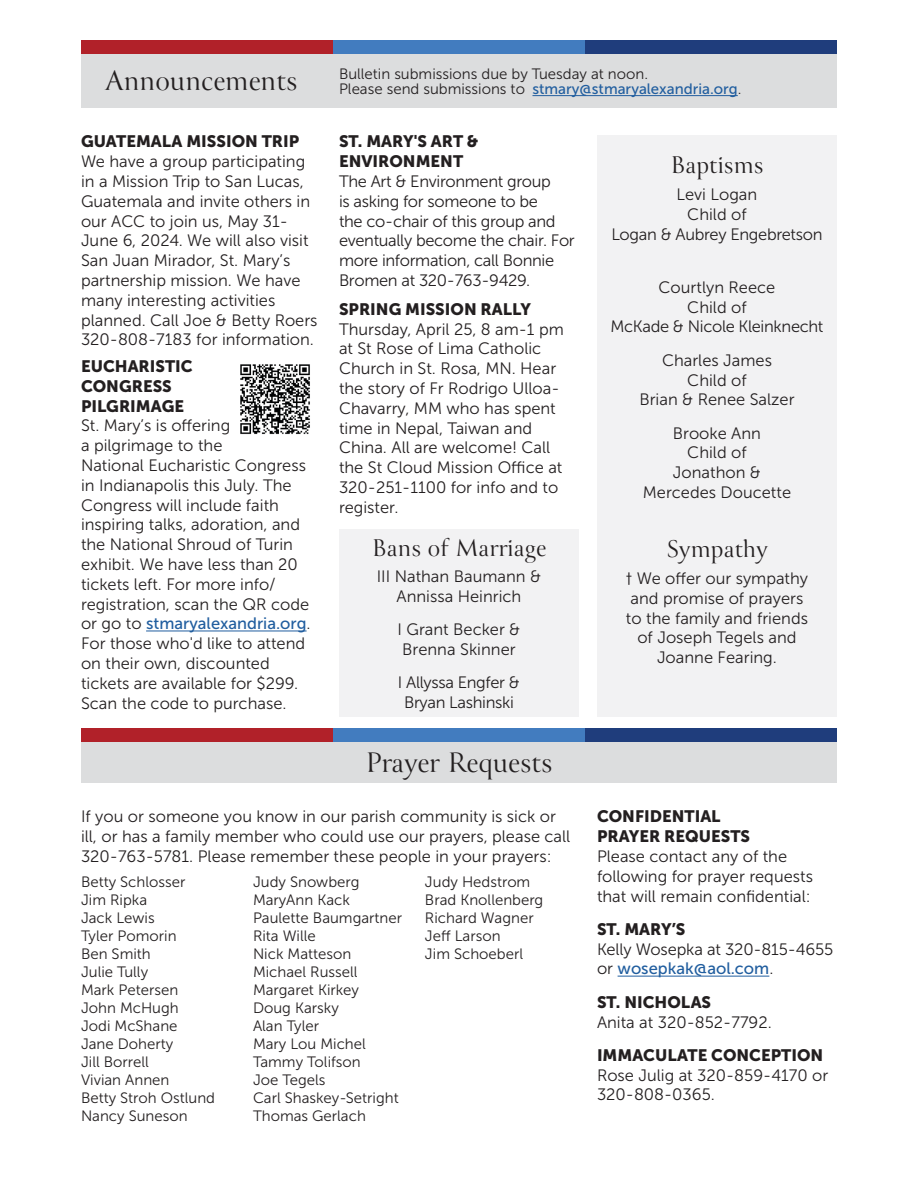
<style>
.page{position:relative;width:918px;height:1188px;background:#fff}
.page>*{position:absolute;margin:0;border:0;box-sizing:border-box;transform-origin:0 0}
.main_page_box_headers_box{font:31.5px "Canto Pen";color:#231f20}
.text{font:27px "Canto Pen";color:#231f20}
.table_text{font:16.5px/19.8px "Museo Sans 300";color:#231f20}
.text-2{font:16.5px/19.8px "Museo Sans 300";color:#231f20}
.table_text-2{font:16.5px/19.8px "Museo Sans 300";letter-spacing:-.02em;color:#231f20}
.text-3{font:16.5px/19.8px "Museo Sans 300";letter-spacing:-.02em;color:#231f20;text-align:center}
.t1{font:16.5px/19.8px "Museo Sans 900";color:#231f20}
.prayer_corner_names{font:15px/18px "Museo Sans 300";color:#231f20}
.main_page_box_headers_box-2{font:15px/15px "Museo Sans 300";color:#231f20}
.s1{font-family:"Museo Sans 500";color:#215e9f}
.s2{font-family:"Museo Sans 900"}
</style>
<div class="page">
<hr style="left:146px;top:631px;width:161px;height:1px;background:#215e9f">
<div style="left:81px;top:54px;width:756px;height:54px;background:#dcddde"></div>
<hr style="left:532px;top:95px;width:206px;height:1px;background:#215e9f">
<div style="left:81px;top:40px;width:252px;height:14px;background:#b12129"></div>
<div style="left:333px;top:40px;width:252px;height:14px;background:#427cbf"></div>
<div style="left:585px;top:40px;width:252px;height:14px;background:#1f3d7c"></div>
<div style="left:597px;top:135px;width:240px;height:582px;background:#f2f2f3"></div>
<div style="left:81px;top:742px;width:756px;height:41px;background:#dcddde"></div>
<div style="left:81px;top:728px;width:252px;height:14px;background:#b12129"></div>
<div style="left:333px;top:728px;width:252px;height:14px;background:#427cbf"></div>
<div style="left:585px;top:728px;width:252px;height:14px;background:#1f3d7c"></div>
<hr style="left:618px;top:976px;width:151px;height:1px;background:#215e9f">
<img style="left:240px;top:364px;width:70px;height:71px">
<div style="left:339px;top:529px;width:240px;height:188px;background:#f2f2f3"></div>
<p class="main_page_box_headers_box" style="left:105px;top:61px;width:194px">Announcements</p>
<p class="main_page_box_headers_box-2" style="left:339px;top:67px;width:404px">Bulletin submissions due by Tuesday at noon.<br>Please send submissions to <span class="s1">stmary@stmaryalexandria.org</span>.</p>
<p class="table_text" style="left:81px;top:132px;width:238px"><span class="s2">GUATEMALA MISSION TRIP<br></span>We have a group participating in a Mission Trip to San Lucas,<br>Guatemala and invite others in our ACC to join us, May 31-<br>June 6, 2024. We will also visit<br>San Juan Mirador, St. Mary’s partnership mission. We have many interesting activities planned. Call Joe &amp; Betty Roers<br>320-808-7183 for information.</p>
<p class="table_text" style="left:81px;top:356px;width:231px"><span class="s2">EUCHARISTIC<br>CONGRESS<br>PILGRIMAGE<br></span>St. Mary’s is offering<br>a pilgrimage to the<br>National Eucharistic Congress in Indianapolis this July. The<br>Congress will include faith inspiring talks, adoration, and the National Shroud of Turin exhibit. We have less than 20 tickets left. For more info/ registration, scan the QR code or go to <span class="s1">stmaryalexandria.org</span>.<br>For those who'd like to attend on their own, discounted tickets are available for $299.<br>Scan the code to purchase.</p>
<p class="table_text-2" style="left:339px;top:132px;width:237px"><span class="s2">ST. MARY'S ART &amp;<br>ENVIRONMENT<br></span>The Art &amp; Environment group<br>is asking for someone to be<br>the co-chair of this group and eventually become the chair. For more information, call Bonnie<br>Bromen at 320-763-9429.</p>
<p class="table_text" style="left:339px;top:299px;width:226px"><span class="s2">SPRING MISSION RALLY<br></span>Thursday, April 25, 8 am-1 pm at St Rose of Lima Catholic<br>Church in St. Rosa, MN. Hear the story of Fr Rodrigo Ulloa-<br>Chavarry, MM who has spent time in Nepal, Taiwan and<br>China. All are welcome! Call the St Cloud Mission Office at<br>320-251-1100 for info and to register.</p>
<p class="text" style="left:372px;top:531px;width:176px">Bans of Marriage</p>
<p class="text-2" style="left:377px;top:567px;width:166px;text-align:center">III Nathan Baumann &amp;<br>Annissa Heinrich</p>
<p class="text-2" style="left:398px;top:620px;width:124px">I Grant Becker &amp;<br>Brenna Skinner</p>
<p class="text-3" style="left:398px;top:673px;width:124px">I Allyssa Engfer &amp;<br>Bryan Lashinski</p>
<p class="main_page_box_headers_box" style="left:366px;top:743px;width:188px">Prayer Requests</p>
<p class="text-2" style="left:81px;top:807px;width:491px">If you or someone you know in our parish community is sick or ill, or has a family member who could use our prayers, please call<br>320-763-5781. Please remember these people in your prayers:</p>
<p class="prayer_corner_names" style="left:81px;top:873px;width:106px">Betty Schlosser</p>
<p class="prayer_corner_names" style="left:81px;top:891px;width:68px">Jim Ripka</p>
<p class="prayer_corner_names" style="left:81px;top:909px;width:75px">Jack Lewis</p>
<p class="prayer_corner_names" style="left:81px;top:927px;width:97px">Tyler Pomorin</p>
<p class="prayer_corner_names" style="left:81px;top:945px;width:71px">Ben Smith</p>
<p class="prayer_corner_names" style="left:81px;top:963px;width:69px">Julie Tully</p>
<p class="prayer_corner_names" style="left:81px;top:981px;width:99px">Mark Petersen</p>
<p class="prayer_corner_names" style="left:81px;top:999px;width:99px">John McHugh</p>
<p class="prayer_corner_names" style="left:81px;top:1017px;width:98px">Jodi McShane</p>
<p class="prayer_corner_names" style="left:81px;top:1035px;width:94px">Jane Doherty</p>
<p class="prayer_corner_names" style="left:81px;top:1053px;width:69px">Jill Borrell</p>
<p class="prayer_corner_names" style="left:81px;top:1071px;width:90px">Vivian Annen</p>
<p class="prayer_corner_names" style="left:81px;top:1089px;width:136px">Betty Stroh Ostlund</p>
<p class="prayer_corner_names" style="left:81px;top:1107px;width:108px">Nancy Suneson</p>
<p class="prayer_corner_names" style="left:253px;top:873px;width:108px">Judy Snowberg</p>
<p class="prayer_corner_names" style="left:253px;top:891px;width:98px">MaryAnn Kack</p>
<p class="prayer_corner_names" style="left:253px;top:909px;width:151px">Paulette Baumgartner</p>
<p class="prayer_corner_names" style="left:253px;top:927px;width:64px">Rita Wille</p>
<p class="prayer_corner_names" style="left:253px;top:945px;width:100px">Nick Matteson</p>
<p class="prayer_corner_names" style="left:253px;top:963px;width:106px">Michael Russell</p>
<p class="prayer_corner_names" style="left:253px;top:981px;width:108px">Margaret Kirkey</p>
<p class="prayer_corner_names" style="left:253px;top:999px;width:87px">Doug Karsky<br>Alan Tyler</p>
<p class="prayer_corner_names" style="left:253px;top:1035px;width:114px">Mary Lou Michel</p>
<p class="prayer_corner_names" style="left:253px;top:1053px;width:109px">Tammy Tolifson</p>
<p class="prayer_corner_names" style="left:253px;top:1071px;width:74px">Joe Tegels</p>
<p class="prayer_corner_names" style="left:253px;top:1089px;width:147px">Carl Shaskey-Setright</p>
<p class="prayer_corner_names" style="left:253px;top:1107px;width:114px">Thomas Gerlach</p>
<p class="prayer_corner_names" style="left:425px;top:873px;width:107px">Judy Hedstrom</p>
<p class="prayer_corner_names" style="left:425px;top:891px;width:120px">Brad Knollenberg</p>
<p class="prayer_corner_names" style="left:425px;top:909px;width:110px">Richard Wagner</p>
<p class="prayer_corner_names" style="left:425px;top:927px;width:77px">Jeff Larson</p>
<p class="prayer_corner_names" style="left:425px;top:945px;width:100px">Jim Schoeberl</p>
<p class="text" style="left:670px;top:148px;width:95px">Baptisms</p>
<p class="text-3" style="left:611px;top:185px;width:213px">Levi Logan<br>Child of<br>Logan &amp; Aubrey Engebretson</p>
<p class="text-3" style="left:610px;top:277px;width:215px">Courtlyn Reece<br>Child of<br>McKade &amp; Nicole Kleinknecht</p>
<p class="text-2" style="left:639px;top:350px;width:157px;text-align:center">Charles James<br>Child of<br>Brian &amp; Renee Salzer</p>
<p class="text-2" style="left:643px;top:423px;width:150px;text-align:center">Brooke Ann<br>Child of<br>Jonathon &amp;<br>Mercedes Doucette</p>
<p class="text" style="left:666px;top:533px;width:103px">Sympathy</p>
<p class="text-2" style="left:626px;top:569px;width:184px;text-align:center">† We offer our sympathy and promise of prayers to the family and friends of Joseph Tegels and<br>Joanne Fearing.</p>
<p class="t1" style="left:597px;top:807px;width:155px">CONFIDENTIAL<br>PRAYER REQUESTS</p>
<p class="text-2" style="left:597px;top:847px;width:217px">Please contact any of the following for prayer requests that will remain confidential:</p>
<p class="t1" style="left:597px;top:919px;width:90px">ST. MARY’S</p>
<p class="text-2" style="left:597px;top:939px;width:238px">Kelly Wosepka at 320-815-4655 or <span class="s1">wosepkak@aol.com</span>.</p>
<p class="t1" style="left:597px;top:992px;width:116px">ST. NICHOLAS</p>
<p class="text-2" style="left:597px;top:1012px;width:176px">Anita at 320-852-7792.</p>
<p class="t1" style="left:597px;top:1045px;width:228px">IMMACULATE CONCEPTION</p>
<p class="text-2" style="left:597px;top:1065px;width:233px">Rose Julig at 320-859-4170 or<br>320-808-0365.</p>
</div>
